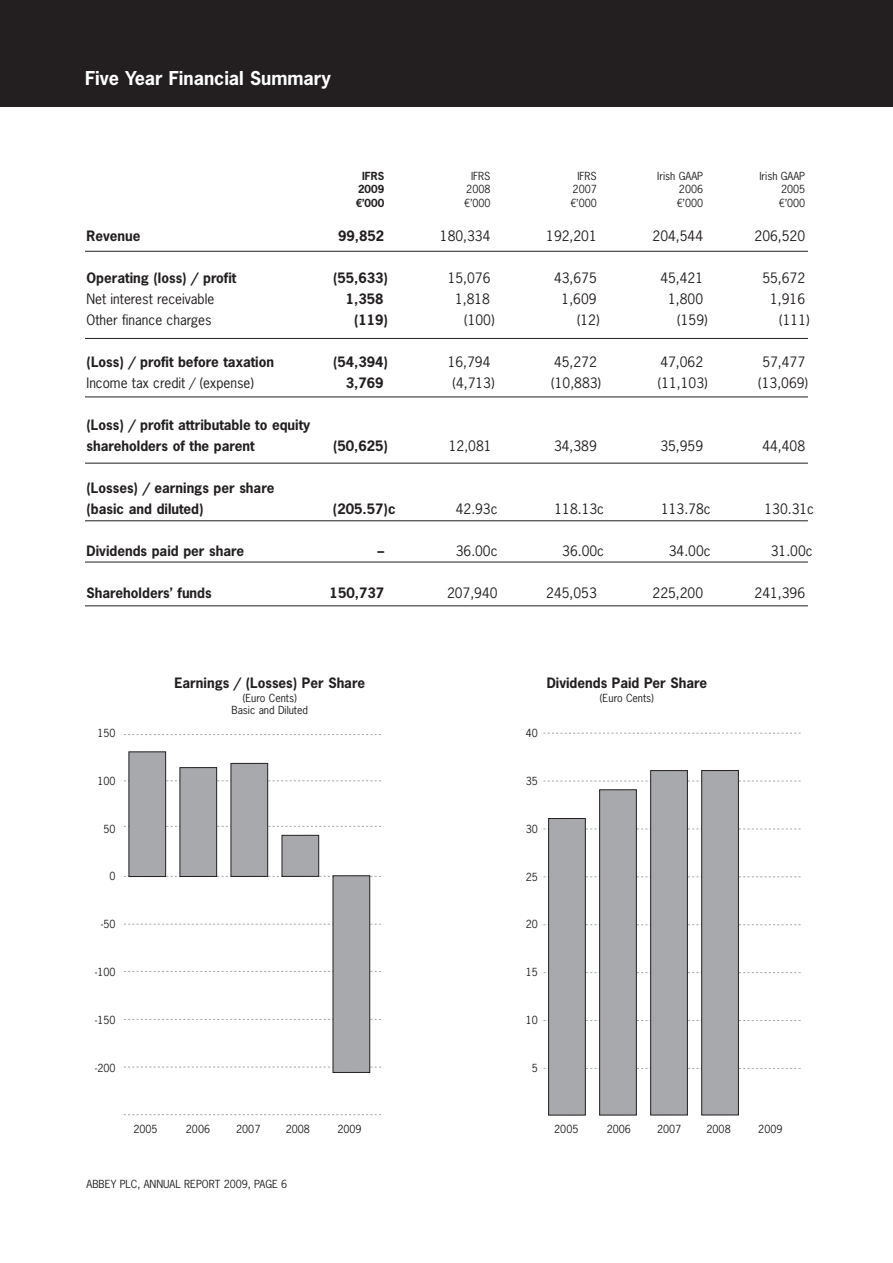
<style>
.page{position:relative;width:893px;height:1263px;background:#fff}
.page>*{position:absolute;margin:0;border:0;box-sizing:border-box;transform-origin:0 0}
.t1{font:700 18px "News Gothic Std";color:#fff}
.t2{font:13.5px "News Gothic Std";color:#231f20}
.t3{font:700 13.5px/21px "News Gothic Std";color:#231f20}
.t4{font:10.5px/12px "News Gothic Std";color:#231f20;text-align:center}
.t5{font:700 10.5px "News Gothic Std";color:#231f20}
</style>
<div class="page">
<div style="left:0;top:0;width:892px;height:106px;background:#231f20"></div>
<svg style="left:541px;top:733px;width:260px;height:1px"></svg>
<svg style="left:541px;top:781px;width:260px;height:1px"></svg>
<svg style="left:541px;top:828px;width:260px;height:1px"></svg>
<svg style="left:541px;top:876px;width:260px;height:1px"></svg>
<svg style="left:541px;top:924px;width:260px;height:1px"></svg>
<svg style="left:541px;top:972px;width:260px;height:1px"></svg>
<svg style="left:541px;top:1020px;width:260px;height:1px"></svg>
<svg style="left:541px;top:1068px;width:260px;height:1px"></svg>
<svg style="left:121px;top:924px;width:260px;height:1px"></svg>
<svg style="left:121px;top:971px;width:260px;height:1px"></svg>
<svg style="left:121px;top:1019px;width:260px;height:1px"></svg>
<svg style="left:121px;top:1067px;width:260px;height:1px"></svg>
<svg style="left:121px;top:1114px;width:260px;height:1px"></svg>
<svg style="left:121px;top:876px;width:260px;height:1px"></svg>
<svg style="left:121px;top:826px;width:260px;height:1px"></svg>
<svg style="left:121px;top:780px;width:260px;height:1px"></svg>
<svg style="left:121px;top:734px;width:260px;height:1px"></svg>
<div style="left:549px;top:818px;width:36px;height:297px;background:#a7a9ac"></div>
<div style="left:548px;top:818px;width:38px;height:297px;border:1px solid #231f20"></div>
<div style="left:600px;top:790px;width:36px;height:325px;background:#a7a9ac"></div>
<div style="left:599px;top:789px;width:38px;height:326px;border:1px solid #231f20"></div>
<div style="left:651px;top:770px;width:36px;height:345px;background:#a7a9ac"></div>
<div style="left:650px;top:770px;width:38px;height:345px;border:1px solid #231f20"></div>
<div style="left:702px;top:770px;width:36px;height:345px;background:#a7a9ac"></div>
<div style="left:701px;top:770px;width:38px;height:345px;border:1px solid #231f20"></div>
<div style="left:129px;top:752px;width:37px;height:124px;background:#a7a9ac"></div>
<div style="left:129px;top:751px;width:37px;height:126px;border:1px solid #231f20"></div>
<div style="left:180px;top:768px;width:37px;height:108px;background:#a7a9ac"></div>
<div style="left:180px;top:767px;width:37px;height:110px;border:1px solid #231f20"></div>
<div style="left:231px;top:763px;width:37px;height:113px;background:#a7a9ac"></div>
<div style="left:231px;top:763px;width:37px;height:114px;border:1px solid #231f20"></div>
<div style="left:282px;top:835px;width:37px;height:41px;background:#a7a9ac"></div>
<div style="left:282px;top:835px;width:37px;height:42px;border:1px solid #231f20"></div>
<div style="left:333px;top:876px;width:37px;height:196px;background:#a7a9ac"></div>
<div style="left:333px;top:875px;width:37px;height:198px;border:1px solid #231f20"></div>
<hr style="left:85px;top:251px;width:723px;height:1px;background:#231f20">
<hr style="left:85px;top:338px;width:723px;height:1px;background:#231f20">
<hr style="left:85px;top:396px;width:723px;height:1px;background:#231f20">
<hr style="left:85px;top:463px;width:723px;height:1px;background:#231f20">
<hr style="left:85px;top:520px;width:723px;height:1px;background:#231f20">
<hr style="left:85px;top:562px;width:723px;height:1px;background:#231f20">
<hr style="left:85px;top:605px;width:723px;height:1px;background:#231f20">
<h1 class="t1" style="left:85px;top:66px;width:247px">Five Year Financial Summary</h1>
<p class="t5" style="left:362px;top:169px;width:24px">IFRS</p>
<p class="t4" style="left:471px;top:170px;width:21px">IFRS</p>
<p class="t4" style="left:577px;top:170px;width:21px">IFRS</p>
<p class="t4" style="left:657px;top:170px;width:47px">Irish GAAP</p>
<p class="t4" style="left:759px;top:170px;width:47px">Irish GAAP</p>
<p class="t5" style="left:358px;top:182px;width:28px">2009</p>
<p class="t4" style="left:466px;top:183px;width:26px">2008</p>
<p class="t4" style="left:573px;top:183px;width:26px">2007</p>
<p class="t4" style="left:679px;top:183px;width:26px">2006</p>
<p class="t4" style="left:781px;top:183px;width:26px">2005</p>
<p class="t5" style="left:356px;top:196px;width:30px">€’000</p>
<p class="t4" style="left:464px;top:197px;width:28px">€’000</p>
<p class="t4" style="left:571px;top:197px;width:28px">€’000</p>
<p class="t4" style="left:677px;top:197px;width:28px">€’000</p>
<p class="t4" style="left:779px;top:197px;width:28px">€’000</p>
<p class="t3" style="left:87px;top:225px;width:55px">Revenue</p>
<p class="t3" style="left:338px;top:225px;width:48px">99,852</p>
<p class="t2" style="left:440px;top:227px;width:52px">180,334</p>
<p class="t2" style="left:546px;top:227px;width:52px">192,201</p>
<p class="t2" style="left:653px;top:227px;width:52px">204,544</p>
<p class="t2" style="left:755px;top:227px;width:52px">206,520</p>
<p class="t3" style="left:87px;top:267px;width:151px">Operating (loss) / profit</p>
<p class="t3" style="left:333px;top:267px;width:57px">(55,633)</p>
<p class="t2" style="left:448px;top:269px;width:44px">15,076</p>
<p class="t2" style="left:554px;top:269px;width:44px">43,675</p>
<p class="t2" style="left:660px;top:269px;width:44px">45,421</p>
<p class="t2" style="left:762px;top:269px;width:44px">55,672</p>
<p class="t2" style="left:87px;top:290px;width:129px">Net interest receivable</p>
<p class="t3" style="left:346px;top:288px;width:39px">1,358</p>
<p class="t2" style="left:455px;top:290px;width:36px">1,818</p>
<p class="t2" style="left:562px;top:290px;width:36px">1,609</p>
<p class="t2" style="left:668px;top:290px;width:36px">1,800</p>
<p class="t2" style="left:770px;top:290px;width:36px">1,916</p>
<p class="t2" style="left:87px;top:311px;width:127px">Other finance charges</p>
<p class="t3" style="left:354px;top:309px;width:36px">(119)</p>
<p class="t2" style="left:464px;top:311px;width:32px">(100)</p>
<p class="t2" style="left:577px;top:311px;width:24px">(12)</p>
<p class="t2" style="left:677px;top:311px;width:32px">(159)</p>
<p class="t2" style="left:779px;top:311px;width:32px">(111)</p>
<p class="t3" style="left:87px;top:351px;width:189px">(Loss) / profit before taxation</p>
<p class="t3" style="left:333px;top:351px;width:57px">(54,394)</p>
<p class="t2" style="left:448px;top:353px;width:44px">16,794</p>
<p class="t2" style="left:554px;top:353px;width:44px">45,272</p>
<p class="t2" style="left:660px;top:353px;width:44px">47,062</p>
<p class="t2" style="left:762px;top:353px;width:44px">57,477</p>
<p class="t2" style="left:87px;top:374px;width:169px">Income tax credit / (expense)</p>
<p class="t3" style="left:346px;top:372px;width:39px">3,769</p>
<p class="t2" style="left:453px;top:374px;width:44px">(4,713)</p>
<p class="t2" style="left:551px;top:374px;width:51px">(10,883)</p>
<p class="t2" style="left:658px;top:374px;width:51px">(11,103)</p>
<p class="t2" style="left:758px;top:374px;width:51px">(13,069)</p>
<p class="t3" style="left:87px;top:414px;width:225px">(Loss) / profit attributable to equity shareholders of the parent</p>
<p class="t3" style="left:333px;top:435px;width:57px">(50,625)</p>
<p class="t2" style="left:449px;top:437px;width:44px">12,081</p>
<p class="t2" style="left:554px;top:437px;width:44px">34,389</p>
<p class="t2" style="left:660px;top:437px;width:44px">35,959</p>
<p class="t2" style="left:762px;top:437px;width:44px">44,408</p>
<p class="t3" style="left:87px;top:477px;width:189px">(Losses) / earnings per share (basic and diluted)</p>
<p class="t3" style="left:333px;top:498px;width:64px">(205.57)c</p>
<p class="t2" style="left:456px;top:501px;width:43px">42.93c</p>
<p class="t2" style="left:554px;top:501px;width:51px">118.13c</p>
<p class="t2" style="left:661px;top:501px;width:51px">113.78c</p>
<p class="t2" style="left:764px;top:501px;width:51px">130.31c</p>
<p class="t3" style="left:87px;top:540px;width:159px">Dividends paid per share</p>
<p class="t3" style="left:377px;top:540px;width:8px">–</p>
<p class="t2" style="left:456px;top:543px;width:43px">36.00c</p>
<p class="t2" style="left:562px;top:543px;width:43px">36.00c</p>
<p class="t2" style="left:669px;top:543px;width:43px">34.00c</p>
<p class="t2" style="left:771px;top:543px;width:43px">31.00c</p>
<p class="t3" style="left:87px;top:582px;width:127px">Shareholders’ funds</p>
<p class="t3" style="left:330px;top:582px;width:56px">150,737</p>
<p class="t2" style="left:447px;top:584px;width:52px">207,940</p>
<p class="t2" style="left:546px;top:584px;width:52px">245,053</p>
<p class="t2" style="left:653px;top:584px;width:52px">225,200</p>
<p class="t2" style="left:755px;top:584px;width:52px">241,396</p>
<p class="t3" style="left:174px;top:673px;width:192px">Earnings / (Losses) Per Share</p>
<p class="t4" style="left:231px;top:692px;width:78px">(Euro Cents)<br>Basic and Diluted</p>
<p class="t3" style="left:547px;top:673px;width:162px">Dividends Paid Per Share</p>
<p class="t4" style="left:600px;top:692px;width:56px">(Euro Cents)</p>
<p class="t4" style="left:97px;top:727px;width:20px">150</p>
<p class="t4" style="left:526px;top:727px;width:14px">40</p>
<p class="t4" style="left:97px;top:775px;width:20px">100</p>
<p class="t4" style="left:526px;top:775px;width:14px">35</p>
<p class="t4" style="left:103px;top:822px;width:14px">50</p>
<p class="t4" style="left:526px;top:823px;width:14px">30</p>
<p class="t4" style="left:109px;top:870px;width:8px">0</p>
<p class="t4" style="left:526px;top:870px;width:14px">25</p>
<p class="t4" style="left:101px;top:918px;width:16px">-50</p>
<p class="t4" style="left:526px;top:918px;width:14px">20</p>
<p class="t4" style="left:95px;top:966px;width:22px">-100</p>
<p class="t4" style="left:526px;top:966px;width:14px">15</p>
<p class="t4" style="left:95px;top:1014px;width:22px">-150</p>
<p class="t4" style="left:526px;top:1014px;width:14px">10</p>
<p class="t4" style="left:95px;top:1062px;width:22px">-200</p>
<p class="t4" style="left:532px;top:1062px;width:8px">5</p>
<p class="t4" style="left:133px;top:1122px;width:26px">2005</p>
<p class="t4" style="left:186px;top:1122px;width:26px">2006</p>
<p class="t4" style="left:236px;top:1122px;width:26px">2007</p>
<p class="t4" style="left:286px;top:1122px;width:26px">2008</p>
<p class="t4" style="left:337px;top:1122px;width:26px">2009</p>
<p class="t4" style="left:554px;top:1122px;width:26px">2005</p>
<p class="t4" style="left:607px;top:1122px;width:26px">2006</p>
<p class="t4" style="left:657px;top:1122px;width:26px">2007</p>
<p class="t4" style="left:706px;top:1122px;width:26px">2008</p>
<p class="t4" style="left:758px;top:1122px;width:26px">2009</p>
<p class="t4" style="left:87px;top:1177px;width:13px">Abbey</p>
<p class="t4" style="left:120px;top:1177px;width:147px">plc, Annual Report 2009, Page</p>
<p class="t4" style="left:281px;top:1177px;width:8px">6</p>
</div>
